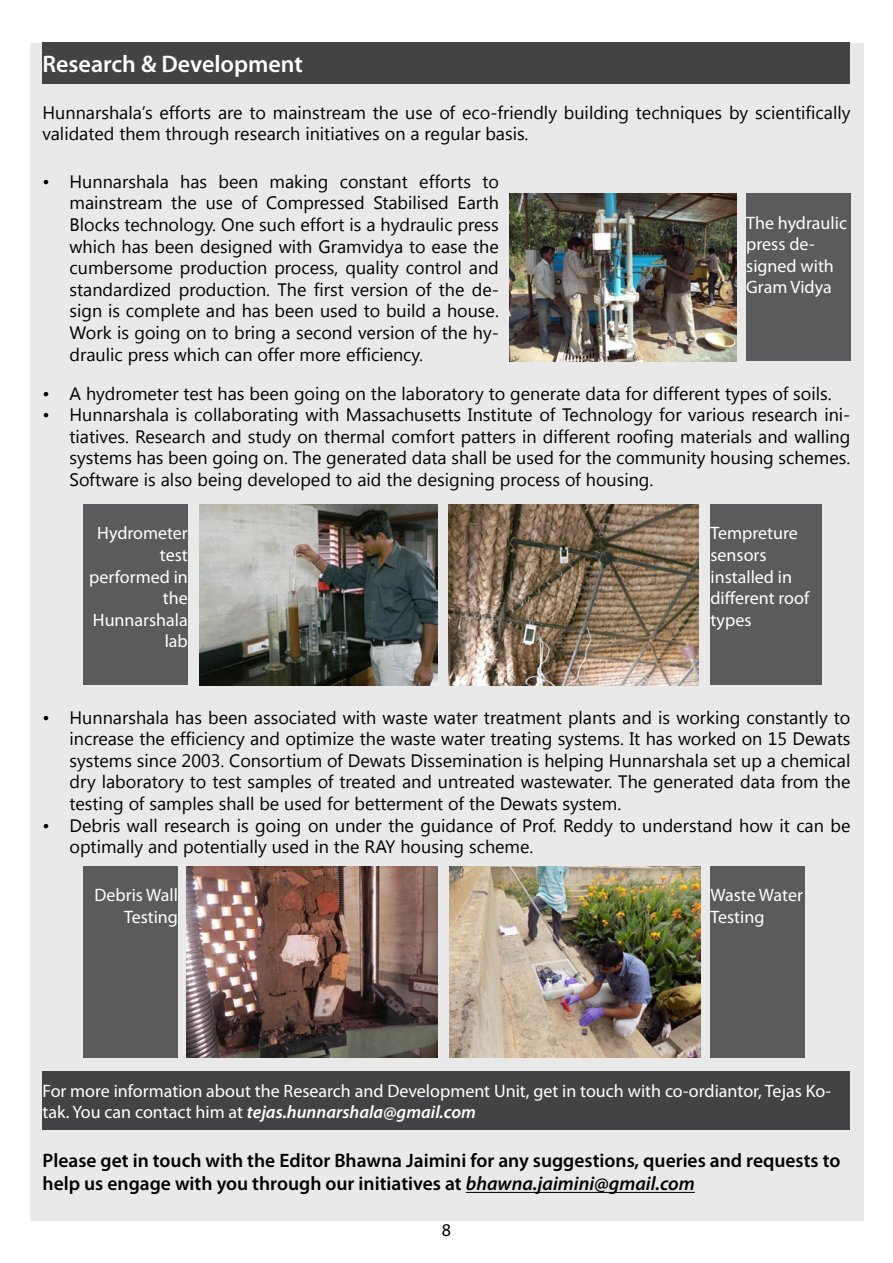
<style>
.page{position:relative;width:893px;height:1263px;background:#fff}
.page>*{position:absolute;margin:0;border:0;box-sizing:border-box;transform-origin:0 0}
.t1{font:600 24px "Myriad Pro";color:#fff}
.t2{font:600 19.5px/23.4px "Myriad Pro";color:#000}
.t3{font:18px/21.6px "Segoe UI";color:#000;text-align:justify}
.t4{font:18px/21.6px "Myriad Pro";color:#fff}
.t5{font:18px "Myriad Pro";color:#000}
.s1{font-weight:600;font-style:italic}
.s2{font-style:italic}
</style>
<div class="page">
<div style="left:30px;top:43px;width:833px;height:1177px;background:#e9e9ea"></div>
<div style="left:43px;top:43px;width:807px;height:41px;background:#434345"></div>
<img style="left:449px;top:504px;width:250px;height:181px">
<img style="left:449px;top:866px;width:251px;height:191px">
<img style="left:199px;top:504px;width:238px;height:181px">
<div style="left:710px;top:504px;width:112px;height:181px;background:#5b5b5e"></div>
<div style="left:710px;top:866px;width:95px;height:191px;background:#5b5b5e"></div>
<div style="left:84px;top:504px;width:104px;height:181px;background:#5b5b5e"></div>
<img style="left:509px;top:193px;width:227px;height:168px">
<div style="left:746px;top:193px;width:104px;height:168px;background:#5b5b5e"></div>
<div style="left:43px;top:1071px;width:807px;height:59px;background:#434345"></div>
<img style="left:186px;top:866px;width:251px;height:191px">
<div style="left:84px;top:866px;width:94px;height:191px;background:#5b5b5e"></div>
<hr style="left:466px;top:1192px;width:229px;height:1px;background:#000">
<h1 class="t1" style="left:43px;top:49px;width:262px">Research &amp; Development</h1>
<p class="t3" style="left:43px;top:101px;width:809px">Hunnarshala’s efforts are to mainstream the use of eco-friendly building techniques by scientifically validated them through research initiatives on a regular basis.</p>
<p class="t3" style="left:70px;top:170px;width:431px;text-indent:-27px">• Hunnarshala has been making constant efforts to mainstream the use of Compressed Stabilised Earth Blocks technology. One such effort is a hydraulic press which has been designed with Gramvidya to ease the cumbersome production process, quality control and standardized production. The first version of the de&shy;sign is complete and has been used to build a house.<br>Work is going on to bring a second version of the hy&shy;draulic press which can offer more efficiency.</p>
<p class="t4" style="left:746px;top:211px;width:102px">The hydraulic press de&shy;signed with<br>Gram Vidya</p>
<p class="t3" style="left:43px;top:382px;width:791px">• A hydrometer test has been going on the laboratory to generate data for different types of soils.</p>
<p class="t3" style="left:70px;top:403px;width:782px;text-indent:-27px">• Hunnarshala is collaborating with Massachusetts Institute of Technology for various research ini&shy;tiatives. Research and study on thermal comfort patters in different roofing materials and walling systems has been going on. The generated data shall be used for the community housing schemes.<br>Software is also being developed to aid the designing process of housing.</p>
<p class="t4" style="left:89px;top:522px;width:100px;text-align:right">Hydrometer test performed in the<br>Hunnarshala lab</p>
<p class="t4" style="left:710px;top:522px;width:100px">Tempreture sensors installed in different roof types</p>
<p class="t3" style="left:70px;top:706px;width:782px;text-indent:-27px">• Hunnarshala has been associated with waste water treatment plants and is working constantly to increase the efficiency and optimize the waste water treating systems. It has worked on 15 Dewats systems since 2003. Consortium of Dewats Dissemination is helping Hunnarshala set up a chemical dry laboratory to test samples of treated and untreated wastewater. The generated data from the testing of samples shall be used for betterment of the Dewats system.</p>
<p class="t3" style="left:70px;top:814px;width:782px;text-indent:-27px">• Debris wall research is going on under the guidance of Prof. Reddy to understand how it can be optimally and potentially used in the RAY housing scheme.</p>
<p class="t4" style="left:94px;top:884px;width:85px;text-align:right">Debris Wall<br>Testing</p>
<p class="t4" style="left:710px;top:884px;width:94px">Waste Water<br>Testing</p>
<p class="t4" style="left:43px;top:1079px;width:790px">For more information about the Research and Development Unit, get in touch with co-ordiantor, Tejas Ko&shy;tak. You can contact him at <span class="s1">tejas.hunnarshala@gmail.com</span></p>
<p class="t2" style="left:43px;top:1148px;width:799px">Please get in touch with the Editor Bhawna Jaimini for any suggestions, queries and requests to help us engage with you through our initiatives at <span class="s2">bhawna.jaimini@gmail.com</span></p>
<p class="t5" style="left:442px;top:1219px;width:11px">8</p>
</div>
